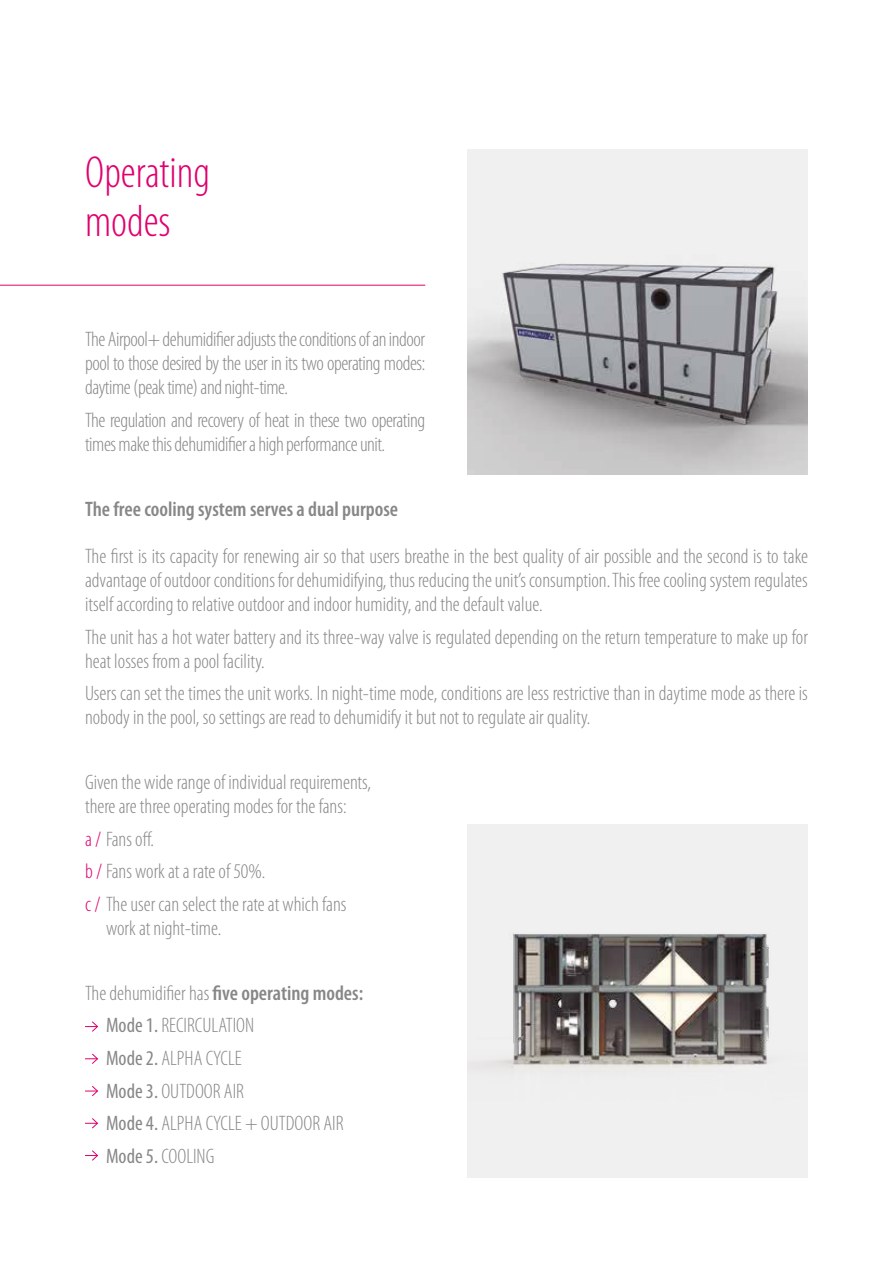
<style>
.page{position:relative;width:893px;height:1263px;background:#fff}
.page>*{position:absolute;margin:0;border:0;box-sizing:border-box;transform-origin:0 0}
.t1{font:300 condensed 45px/49.5px "Myriad Pro";color:#e0006d}
.t2{font:300 condensed 21px/24px "Myriad Pro";color:#878787}
.t3{font:300 condensed 21px/24px "Myriad Pro";letter-spacing:-.02em;color:#878787}
.t4{font:600 condensed 21px "Myriad Pro";color:#878787}
.s1{color:#e0006d}
.s2{font-weight:600}
.s3{font-weight:400}
</style>
<div class="page">
<div style="left:468px;top:149px;width:340px;height:326px;background:#f0f0f0"></div>
<img style="left:468px;top:263px;width:340px;height:212px">
<div style="left:468px;top:824px;width:340px;height:354px;background:#f0f0f0"></div>
<img style="left:483px;top:933px;width:286px;height:136px">
<hr style="left:0;top:285px;width:425px;height:1px;background:#e0006d">
<svg style="left:85px;top:1021px;width:13px;height:11px"></svg>
<svg style="left:85px;top:1053px;width:13px;height:11px"></svg>
<svg style="left:85px;top:1086px;width:13px;height:11px"></svg>
<svg style="left:85px;top:1118px;width:13px;height:11px"></svg>
<svg style="left:85px;top:1150px;width:13px;height:11px"></svg>
<h1 class="t1" style="left:85px;top:148px;width:127px">Operating modes</h1>
<p class="t2" style="left:85px;top:328px;width:342px;text-align:justify">The Airpool+ dehumidifier adjusts the conditions of an indoor pool to those desired by the user in its two operating modes: daytime (peak time) and night-time.</p>
<p class="t3" style="left:85px;top:408px;width:342px">The regulation and recovery of heat in these two operating times make this dehumidifier a high performance unit.</p>
<p class="t4" style="left:85px;top:497px;width:315px">The free cooling system serves a dual purpose</p>
<p class="t2" style="left:85px;top:545px;width:724px;text-align:justify">The first is its capacity for renewing air so that users breathe in the best quality of air possible and the second is to take advantage of outdoor conditions for dehumidifying, thus reducing the unit’s consumption. This free cooling system regulates itself according to relative outdoor and indoor humidity, and the default value.</p>
<p class="t2" style="left:85px;top:625px;width:724px">The unit has a hot water battery and its three-way valve is regulated depending on the return temperature to make up for heat losses from a pool facility.</p>
<p class="t2" style="left:85px;top:682px;width:724px">Users can set the times the unit works. In night-time mode, conditions are less restrictive than in daytime mode as there is nobody in the pool, so settings are read to dehumidify it but not to regulate air quality.</p>
<p class="t2" style="left:85px;top:771px;width:288px">Given the wide range of individual requirements, there are three operating modes for the fans:</p>
<p class="t2" style="left:85px;top:823px;width:263px;line-height:32.5px"><span class="s1">a /</span> Fans off.<br><span class="s1">b /</span> Fans work at a rate of 50%.<br><span class="s1">c /</span> The user can select the rate at which fans</p>
<p class="t2" style="left:106px;top:916px;width:117px">work at night-time.</p>
<p class="t2" style="left:106px;top:977px;width:259px;line-height:32.5px;text-indent:-21px">The dehumidifier has <span class="s2">five operating modes:<br></span><span class="s3">Mode 1.</span> RECIRCULATION<br><span class="s3">Mode 2.</span> ALPHA CYCLE<br><span class="s3">Mode 3.</span> OUTDOOR AIR<br><span class="s3">Mode 4.</span> ALPHA CYCLE + OUTDOOR AIR<br><span class="s3">Mode 5.</span> COOLING</p>
</div>
